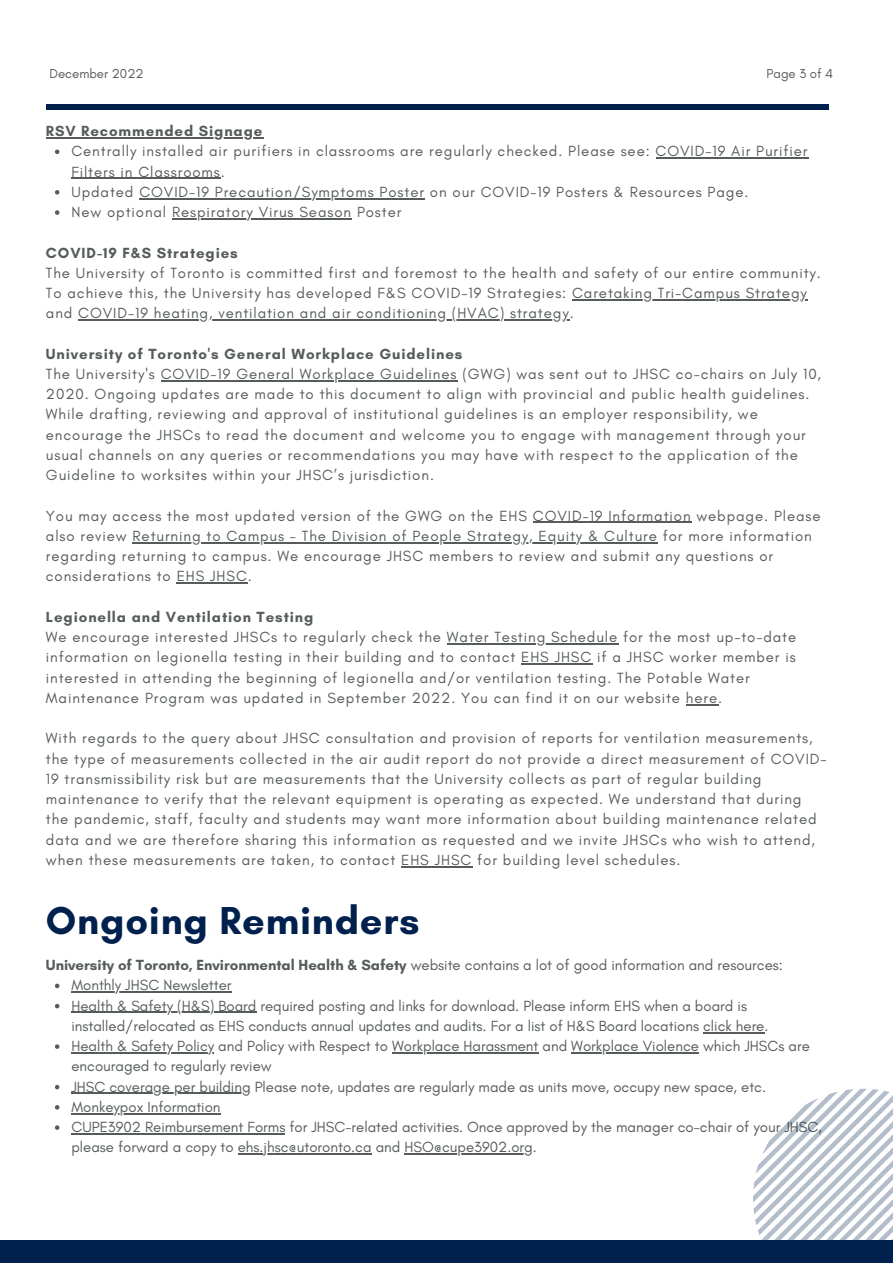
<style>
.page{position:relative;width:893px;height:1264px;background:#fff}
.page>*{position:absolute;margin:0;border:0;box-sizing:border-box;transform-origin:0 0}
.t1{font:700 39.6px "Glacial Indifference";letter-spacing:.02em;color:#00204e}
.t2{font:15px/20.2px "Glacial Indifference";letter-spacing:.06em;color:#565b5b}
.t3{font:15px/20.2px "Glacial Indifference";color:#565b5b}
.t4{font:700 15px "Glacial Indifference";letter-spacing:.06em;color:#565b5b}
.t5{font:13.2px "Glacial Indifference";color:#565b5b}
.s1{font-weight:700}
</style>
<div class="page">
<svg style="left:55px;top:983px;width:4px;height:5px"></svg>
<hr style="left:71px;top:991px;width:160px;height:1px;background:#565b5b">
<svg style="left:55px;top:1003px;width:4px;height:5px"></svg>
<hr style="left:71px;top:1011px;width:185px;height:1px;background:#565b5b">
<hr style="left:703px;top:1031px;width:61px;height:2px;background:#565b5b">
<svg style="left:55px;top:1044px;width:4px;height:4px"></svg>
<hr style="left:71px;top:1052px;width:143px;height:1px;background:#565b5b">
<hr style="left:392px;top:1052px;width:146px;height:1px;background:#565b5b">
<hr style="left:571px;top:1052px;width:128px;height:1px;background:#565b5b">
<svg style="left:55px;top:1084px;width:4px;height:5px"></svg>
<hr style="left:71px;top:1092px;width:180px;height:1px;background:#565b5b">
<svg style="left:55px;top:1105px;width:4px;height:4px"></svg>
<hr style="left:71px;top:1112px;width:149px;height:2px;background:#565b5b">
<svg style="left:55px;top:1125px;width:4px;height:4px"></svg>
<hr style="left:71px;top:1133px;width:214px;height:1px;background:#565b5b">
<hr style="left:238px;top:1153px;width:133px;height:1px;background:#565b5b">
<hr style="left:404px;top:1153px;width:129px;height:1px;background:#565b5b">
<div style="left:46px;top:104px;width:782px;height:6px;background:#00204e"></div>
<svg style="left:55px;top:150px;width:4px;height:4px"></svg>
<hr style="left:655px;top:157px;width:153px;height:1px;background:#565b5b">
<hr style="left:71px;top:178px;width:150px;height:1px;background:#565b5b">
<svg style="left:55px;top:190px;width:4px;height:4px"></svg>
<hr style="left:139px;top:198px;width:286px;height:1px;background:#565b5b">
<svg style="left:55px;top:210px;width:4px;height:5px"></svg>
<hr style="left:172px;top:218px;width:180px;height:1px;background:#565b5b">
<hr style="left:46px;top:137px;width:217px;height:1px;background:#565b5b">
<hr style="left:572px;top:299px;width:235px;height:1px;background:#565b5b">
<hr style="left:78px;top:319px;width:491px;height:1px;background:#565b5b">
<hr style="left:161px;top:380px;width:296px;height:1px;background:#565b5b">
<hr style="left:533px;top:522px;width:158px;height:1px;background:#565b5b">
<hr style="left:133px;top:542px;width:524px;height:1px;background:#565b5b">
<hr style="left:177px;top:582px;width:71px;height:1px;background:#565b5b">
<hr style="left:447px;top:643px;width:171px;height:1px;background:#565b5b">
<hr style="left:521px;top:663px;width:71px;height:1px;background:#565b5b">
<hr style="left:686px;top:704px;width:32px;height:1px;background:#565b5b">
<hr style="left:401px;top:866px;width:71px;height:1px;background:#565b5b">
<div style="left:0;top:1239px;width:892px;height:23px;background:#00204e"></div>
<svg style="left:753px;top:1088px;width:139px;height:152px"></svg>
<p class="t5" style="left:49px;top:65px;width:96px">December 2022</p>
<p class="t5" style="left:766px;top:65px;width:68px">Page 3 of 4</p>
<p class="t4" style="left:46px;top:122px;width:218px">RSV Recommended Signage</p>
<p class="t2" style="left:71px;top:141px;width:737px">Centrally installed air purifiers in classrooms are regularly checked. Please see: COVID-19 Air Purifier Filters in Classrooms.<br>Updated COVID-19 Precaution/Symptoms Poster on our COVID-19 Posters &amp; Resources Page.<br>New optional Respiratory Virus Season Poster</p>
<p class="t4" style="left:46px;top:243px;width:193px">COVID-19 F&amp;S Strategies</p>
<p class="t2" style="left:46px;top:262px;width:776px">The University of Toronto is committed first and foremost to the health and safety of our entire community.<br>To achieve this, the University has developed F&amp;S COVID-19 Strategies: Caretaking Tri-Campus Strategy and COVID-19 heating, ventilation and air conditioning (HVAC) strategy.</p>
<p class="t4" style="left:46px;top:344px;width:418px">University of Toronto's General Workplace Guidelines</p>
<p class="t2" style="left:46px;top:363px;width:776px">The University's COVID-19 General Workplace Guidelines (GWG) was sent out to JHSC co-chairs on July 10, 2020. Ongoing updates are made to this document to align with provincial and public health guidelines.<br>While drafting, reviewing and approval of institutional guidelines is an employer responsibility, we encourage the JHSCs to read the document and welcome you to engage with management through your usual channels on any queries or recommendations you may have with respect to the application of the Guideline to worksites within your JHSC’s jurisdiction.</p>
<p class="t2" style="left:46px;top:505px;width:776px">You may access the most updated version of the GWG on the EHS COVID-19 Information webpage. Please also review Returning to Campus - The Division of People Strategy, Equity &amp; Culture for more information regarding returning to campus. We encourage JHSC members to review and submit any questions or considerations to EHS JHSC.</p>
<p class="t4" style="left:46px;top:607px;width:269px">Legionella and Ventilation Testing</p>
<p class="t2" style="left:46px;top:626px;width:751px">We encourage interested JHSCs to regularly check the Water Testing Schedule for the most up-to-date information on legionella testing in their building and to contact EHS JHSC if a JHSC worker member is interested in attending the beginning of legionella and/or ventilation testing. The Potable Water Maintenance Program was updated in September 2022. You can find it on our website here.</p>
<p class="t2" style="left:46px;top:728px;width:782px">With regards to the query about JHSC consultation and provision of reports for ventilation measurements, the type of measurements collected in the air audit report do not provide a direct measurement of COVID-19 transmissibility risk but are measurements that the University collects as part of regular building maintenance to verify that the relevant equipment is operating as expected. We understand that during the pandemic, staff, faculty and students may want more information about building maintenance related data and we are therefore sharing this information as requested and we invite JHSCs who wish to attend, when these measurements are taken, to contact EHS JHSC for building level schedules.</p>
<h1 class="t1" style="left:46px;top:896px;width:375px">Ongoing Reminders</h1>
<p class="t3" style="left:46px;top:954px;width:738px"><span class="s1">University of Toronto, Environmental Health &amp; Safety</span> website contains a lot of good information and resources:</p>
<p class="t3" style="left:71px;top:975px;width:751px">Monthly JHSC Newsletter<br>Health &amp; Safety (H&amp;S) Board required posting and links for download. Please inform EHS when a board is installed/relocated as EHS conducts annual updates and audits. For a list of H&amp;S Board locations click here.<br>Health &amp; Safety Policy and Policy with Respect to Workplace Harassment and Workplace Violence which JHSCs are encouraged to regularly review<br>JHSC coverage per building Please note, updates are regularly made as units move, occupy new space, etc.<br>Monkeypox Information<br>CUPE3902 Reimbursement Forms for JHSC-related activities. Once approved by the manager co-chair of your JHSC, please forward a copy to ehs.jhsc@utoronto.ca and HSO@cupe3902.org.</p>
</div>
